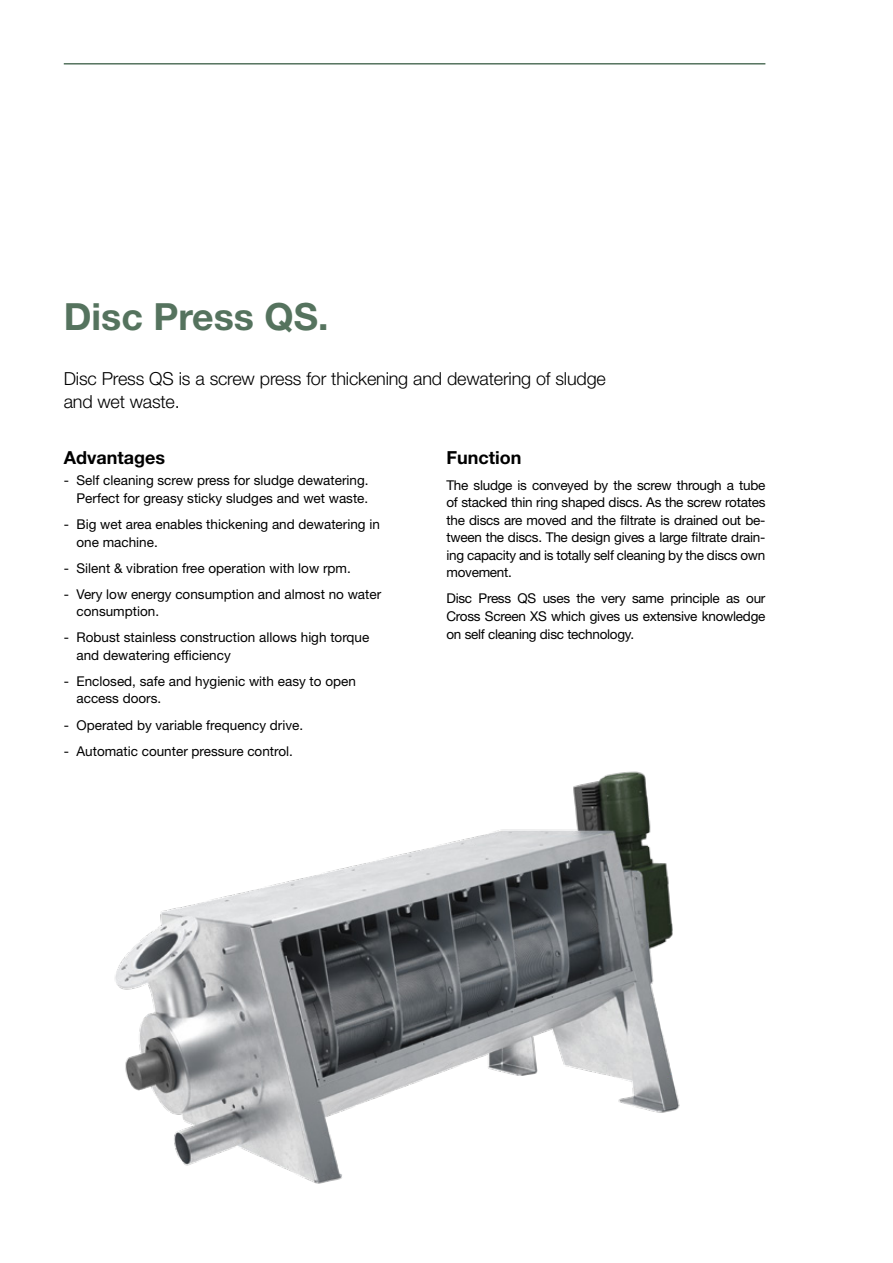
<style>
.page{position:relative;width:893px;height:1263px;background:#fff}
.page>*{position:absolute;margin:0;border:0;box-sizing:border-box;transform-origin:0 0}
.t1{font:700 37.5px "Helvetica Neue LT Std";color:#55735e}
.t2{font:300 18px/23.4px "Helvetica Neue LT Std";letter-spacing:-.01em;color:#000}
.t3{font:700 18px "Helvetica Neue LT Std";color:#000}
.t4{font:13.5px/17.5px "Helvetica Neue LT Std";color:#000}
</style>
<div class="page">
<img style="left:115px;top:771px;width:565px;height:413px">
<hr style="left:64px;top:63px;width:701px;height:2px;background:#55735e">
<h1 class="t1" style="left:64px;top:293px;width:266px">Disc Press QS.</h1>
<h2 class="t2" style="left:64px;top:366px;width:544px">Disc Press QS is a screw press for thickening and dewatering of sludge and wet waste.</h2>
<h2 class="t3" style="left:64px;top:446px;width:103px">Advantages</h2>
<p class="t4" style="left:64px;top:472px;width:306px;text-align:right">- Self cleaning screw press for sludge dewatering.<br>Perfect for greasy sticky sludges and wet waste.</p>
<p class="t4" style="left:77px;top:515px;width:305px;text-indent:-13px">- Big wet area enables thickening and dewatering in one machine.</p>
<p class="t4" style="left:64px;top:559px;width:289px">- Silent &amp; vibration free operation with low rpm.</p>
<p class="t4" style="left:77px;top:585px;width:306px;text-indent:-13px">- Very low energy consumption and almost no water consumption.</p>
<p class="t4" style="left:77px;top:628px;width:294px;text-indent:-13px">- Robust stainless construction allows high torque and dewatering efficiency</p>
<p class="t4" style="left:77px;top:672px;width:281px;text-indent:-13px">- Enclosed, safe and hygienic with easy to open access doors.</p>
<p class="t4" style="left:64px;top:716px;width:241px">- Operated by variable frequency drive.</p>
<p class="t4" style="left:64px;top:742px;width:231px">- Automatic counter pressure control.</p>
<h2 class="t3" style="left:446px;top:446px;width:77px">Function</h2>
<p class="t4" style="left:446px;top:476px;width:320px;text-align:justify">The sludge is conveyed by the screw through a tube of stacked thin ring shaped discs. As the screw rotates the discs are moved and the filtrate is drained out be&shy;tween the discs. The design gives a large filtrate drain&shy;ing capacity and is totally self cleaning by the discs own movement.</p>
<p class="t4" style="left:446px;top:590px;width:320px;text-align:justify">Disc Press QS uses the very same principle as our Cross Screen XS which gives us extensive knowledge on self cleaning disc technology.</p>
</div>
